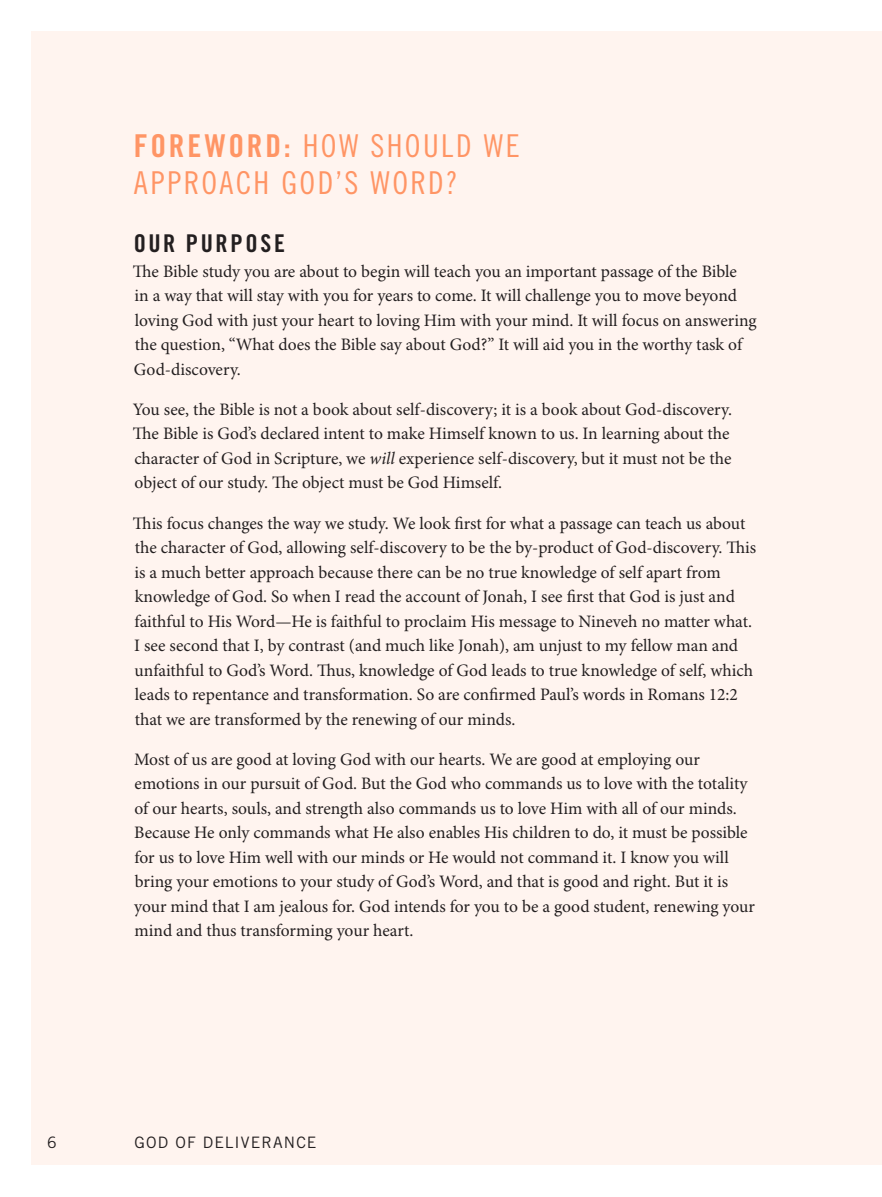
<style>
.page{position:relative;width:882px;height:1197px;background:#fff}
.page>*{position:absolute;margin:0;border:0;box-sizing:border-box;transform-origin:0 0}
.Frontmatter_heading{font:31.5px/37.8px "Trade Gothic LT Std Cn 18";letter-spacing:.075em;color:#ff9565}
.subhead_frontmatter{font:24.5px "Trade Gothic LT Std Bd Cn 20";letter-spacing:.11em;color:#231f20}
.body_front_matter{font:17.5px/24.5px "Minion Pro";letter-spacing:-.005em;color:#231f20}
.t1{font:15.75px "Trade Gothic LT Std";letter-spacing:.07em;color:#231f20}
.s1{font-family:"Trade Gothic LT Std Bd Cn 20"}
.s2{font-style:italic}
</style>
<div class="page">
<div style="left:32px;top:32px;width:850px;height:1134px;background:#fff4ef"></div>
<p class="Frontmatter_heading" style="left:134px;top:126px;width:388px"><span class="s1">FOREWORD:</span> HOW SHOULD WE<br>APPROACH GOD’S WORD?</p>
<p class="subhead_frontmatter" style="left:134px;top:228px;width:153px">OUR PURPOSE</p>
<p class="body_front_matter" style="left:133px;top:259px;width:625px">The Bible study you are about to begin will teach you an important passage of the Bible<br>in a way that will stay with you for years to come. It will challenge you to move beyond loving God with just your heart to loving Him with your mind. It will focus on answering the question, “What does the Bible say about God?” It will aid you in the worthy task of God-discovery.</p>
<p class="body_front_matter" style="left:133px;top:398px;width:601px">You see, the Bible is not a book about self-discovery; it is a book about God-discovery.<br>The Bible is God’s declared intent to make Himself known to us. In learning about the character of God in Scripture, we <span class="s2">will</span> experience self-discovery, but it must not be the object of our study. The object must be God Himself.</p>
<p class="body_front_matter" style="left:133px;top:511px;width:625px">This focus changes the way we study. We look first for what a passage can teach us about the character of God, allowing self-discovery to be the by-product of God-discovery. This is a much better approach because there can be no true knowledge of self apart from knowledge of God. So when I read the account of Jonah, I see first that God is just and faithful to His Word—He is faithful to proclaim His message to Nineveh no matter what.<br>I see second that I, by contrast (and much like Jonah), am unjust to my fellow man and unfaithful to God’s Word. Thus, knowledge of God leads to true knowledge of self, which leads to repentance and transformation. So are confirmed Paul’s words in Romans 12:2 that we are transformed by the renewing of our minds.</p>
<p class="body_front_matter" style="left:134px;top:748px;width:623px">Most of us are good at loving God with our hearts. We are good at employing our emotions in our pursuit of God. But the God who commands us to love with the totality of our hearts, souls, and strength also commands us to love Him with all of our minds.<br>Because He only commands what He also enables His children to do, it must be possible for us to love Him well with our minds or He would not command it. I know you will bring your emotions to your study of God’s Word, and that is good and right. But it is your mind that I am jealous for. God intends for you to be a good student, renewing your mind and thus transforming your heart.</p>
<p class="t1" style="left:47px;top:1133px;width:11px">6</p>
<p class="t1" style="left:135px;top:1133px;width:184px">GOD OF DELIVERANCE</p>
</div>
